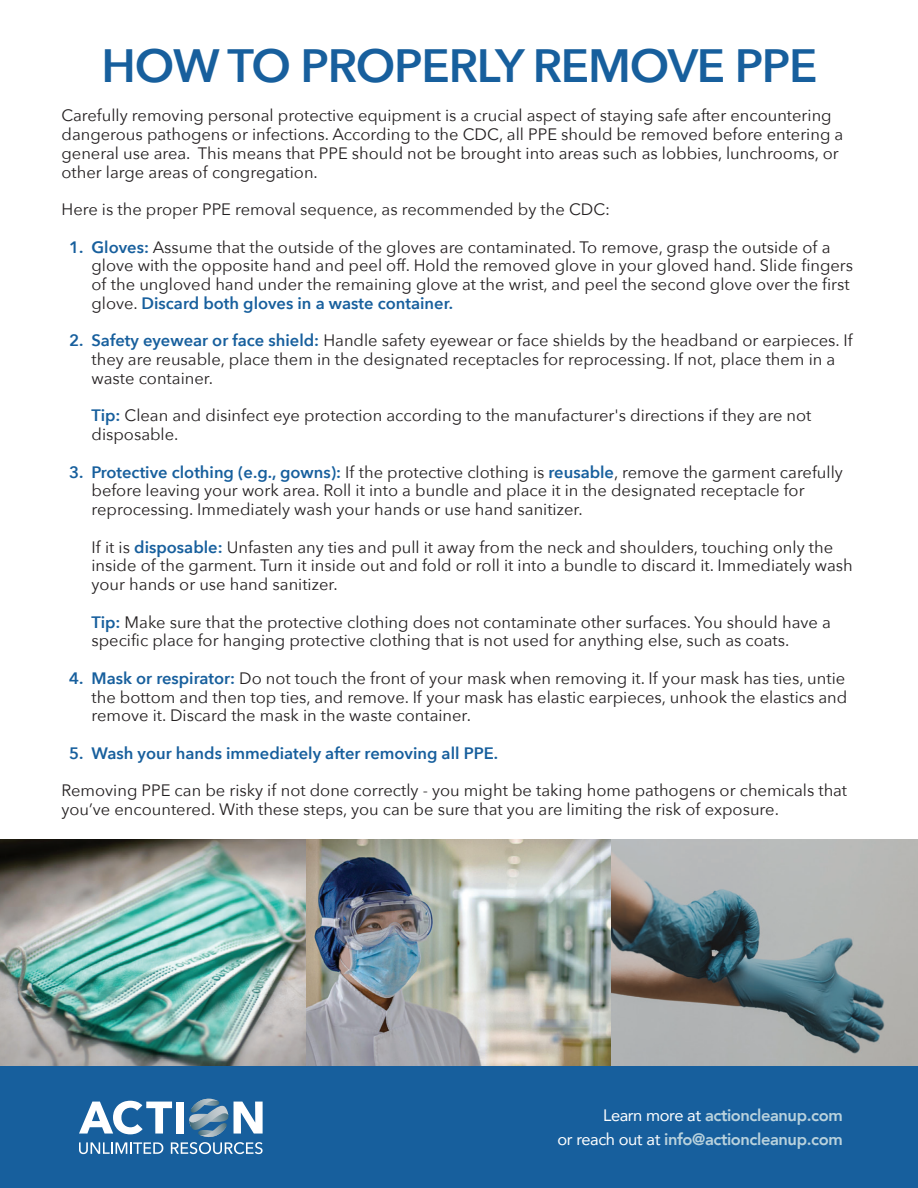
<style>
.page{position:relative;width:918px;height:1188px;background:#fff}
.page>*{position:absolute;margin:0;border:0;box-sizing:border-box;transform-origin:0 0}
.t1{font:600 46.65px "Avenir Next";letter-spacing:-.025em;color:#175f9d}
.t2{font:16.5px/18.8px "Avenir Next";color:#231f20}
.t3{font:800 16.5px/24px "Avenir";letter-spacing:-.025em;color:#b9d2dd;text-align:right}
.t4{font:600 16.5px "Avenir Next";color:#175f9d}
.s1{font-weight:600;color:#175f9d}
.s2{font-weight:400;color:#fff}
</style>
<div class="page">
<div style="left:0;top:1065px;width:918px;height:123px;background:#175f9d"></div>
<img style="left:0;top:840px;width:918px;height:225px">
<svg style="left:79px;top:1099px;width:184px;height:55px"></svg>
<h1 class="t1" style="left:102px;top:37px;width:718px">HOW TO PROPERLY REMOVE PPE</h1>
<p class="t2" style="left:62px;top:106px;width:783px">Carefully removing personal protective equipment is a crucial aspect of staying safe after encountering dangerous pathogens or infections. According to the CDC, all PPE should be removed before entering a general use area. This means that PPE should not be brought into areas such as lobbies, lunchrooms, or other large areas of congregation.</p>
<p class="t2" style="left:62px;top:200px;width:550px">Here is the proper PPE removal sequence, as recommended by the CDC:</p>
<p class="t2" style="left:91px;top:238px;width:763px"><span class="s1">Gloves:</span> Assume that the outside of the gloves are contaminated. To remove, grasp the outside of a glove with the opposite hand and peel off. Hold the removed glove in your gloved hand. Slide fingers of the ungloved hand under the remaining glove at the wrist, and peel the second glove over the first glove. <span class="s1">Discard both gloves in a waste container.</span></p>
<p class="t2" style="left:91px;top:331px;width:763px"><span class="s1">Safety eyewear or face shield:</span> Handle safety eyewear or face shields by the headband or earpieces. If they are reusable, place them in the designated receptacles for reprocessing. If not, place them in a waste container.</p>
<p class="t2" style="left:91px;top:406px;width:722px"><span class="s1">Tip:</span> Clean and disinfect eye protection according to the manufacturer's directions if they are not disposable.</p>
<p class="t2" style="left:91px;top:463px;width:753px"><span class="s1">Protective clothing (e.g., gowns):</span> If the protective clothing is <span class="s1">reusable</span>, remove the garment carefully before leaving your work area. Roll it into a bundle and place it in the designated receptacle for reprocessing. Immediately wash your hands or use hand sanitizer.</p>
<p class="t2" style="left:91px;top:538px;width:763px">If it is <span class="s1">disposable:</span> Unfasten any ties and pull it away from the neck and shoulders, touching only the inside of the garment. Turn it inside out and fold or roll it into a bundle to discard it. Immediately wash your hands or use hand sanitizer.</p>
<p class="t2" style="left:91px;top:613px;width:741px"><span class="s1">Tip:</span> Make sure that the protective clothing does not contaminate other surfaces. You should have a specific place for hanging protective clothing that is not used for anything else, such as coats.</p>
<p class="t2" style="left:91px;top:669px;width:757px"><span class="s1">Mask or respirator:</span> Do not touch the front of your mask when removing it. If your mask has ties, untie the bottom and then top ties, and remove. If your mask has elastic earpieces, unhook the elastics and remove it. Discard the mask in the waste container.</p>
<p class="t4" style="left:91px;top:743px;width:408px">Wash your hands immediately after removing all PPE.</p>
<p class="t2" style="left:62px;top:781px;width:787px">Removing PPE can be risky if not done correctly - you might be taking home pathogens or chemicals that you’ve encountered. With these steps, you can be sure that you are limiting the risk of exposure.</p>
<p class="t4" style="left:69px;top:237px;width:16px">1.</p>
<p class="t4" style="left:69px;top:331px;width:16px">2.</p>
<p class="t4" style="left:69px;top:462px;width:16px">3.</p>
<p class="t4" style="left:69px;top:668px;width:16px">4.</p>
<p class="t4" style="left:69px;top:743px;width:16px">5.</p>
<p class="t3" style="left:557px;top:1102px;width:287px"><span class="s2">Learn more at</span> actioncleanup.com<br><span class="s2">or reach out at</span> info@actioncleanup.com</p>
</div>
